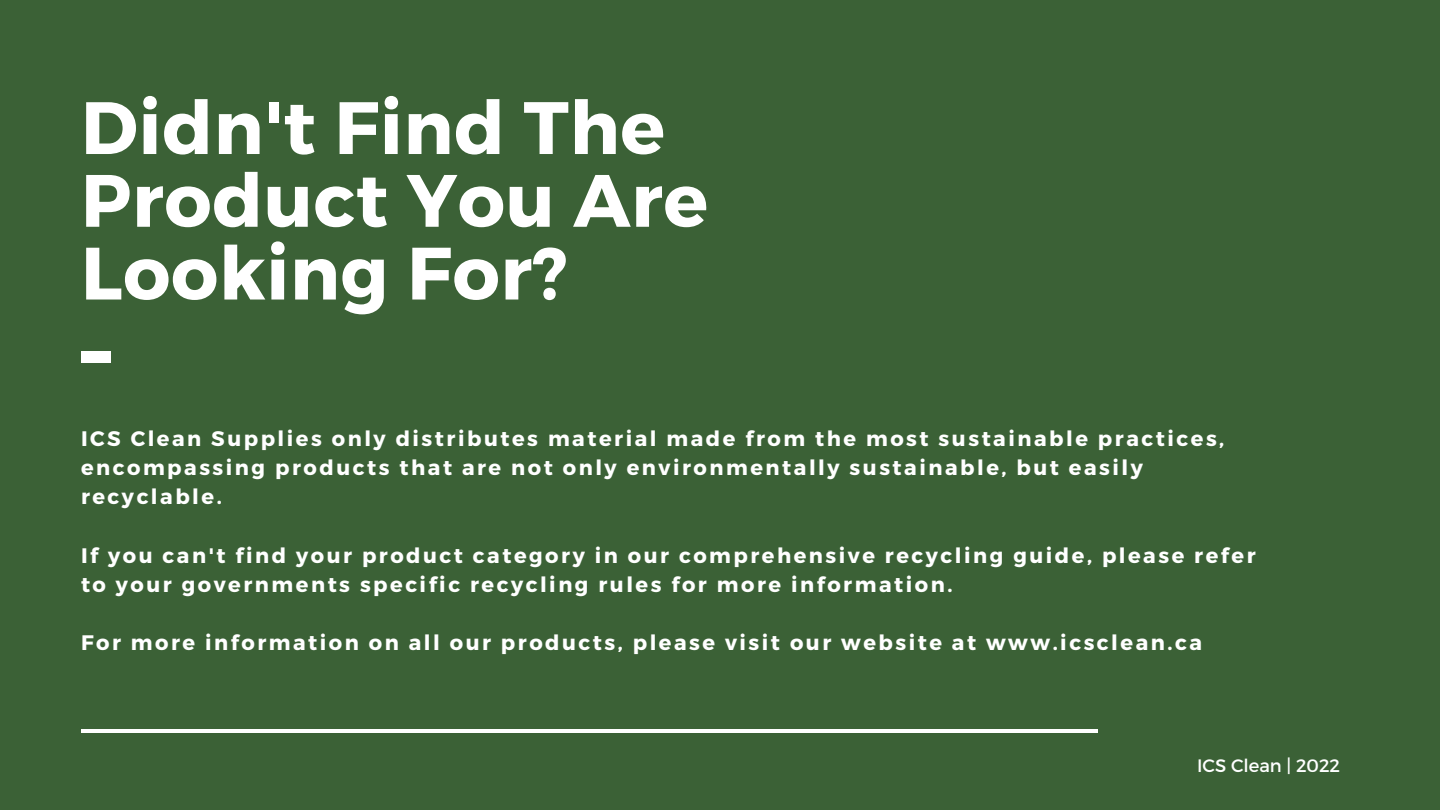
<style>
.page{position:relative;width:1440px;height:810px;background:#3b6136}
.page>*{position:absolute;margin:0;border:0;box-sizing:border-box;transform-origin:0 0}
.t1{font:700 74px/72.8px "Montserrat";letter-spacing:.01em;color:#fff}
.t2{font:700 21px/29.2px "Montserrat";letter-spacing:.12em;color:#fff}
.t3{font:18px "Montserrat";color:#feffff}
</style>
<div class="page">
<div style="left:81px;top:351px;width:30px;height:12px;background:#fff"></div>
<hr style="left:81px;top:729px;width:1017px;height:4px;background:#fff">
<h1 class="t1" style="left:81px;top:88px;width:629px">Didn't Find The<br>Product You Are<br>Looking For?</h1>
<p class="t2" style="left:81px;top:422px;width:1145px">ICS Clean Supplies only distributes material made from the most sustainable practices, encompassing products that are not only environmentally sustainable, but easily recyclable.</p>
<p class="t2" style="left:81px;top:539px;width:1176px">If you can't find your product category in our comprehensive recycling guide, please refer to your governments specific recycling rules for more information.</p>
<p class="t2" style="left:81px;top:627px;width:1122px">For more information on all our products, please visit our website at www.icsclean.ca</p>
<p class="t3" style="left:1197px;top:753px;width:144px">ICS Clean | 2022</p>
</div>
